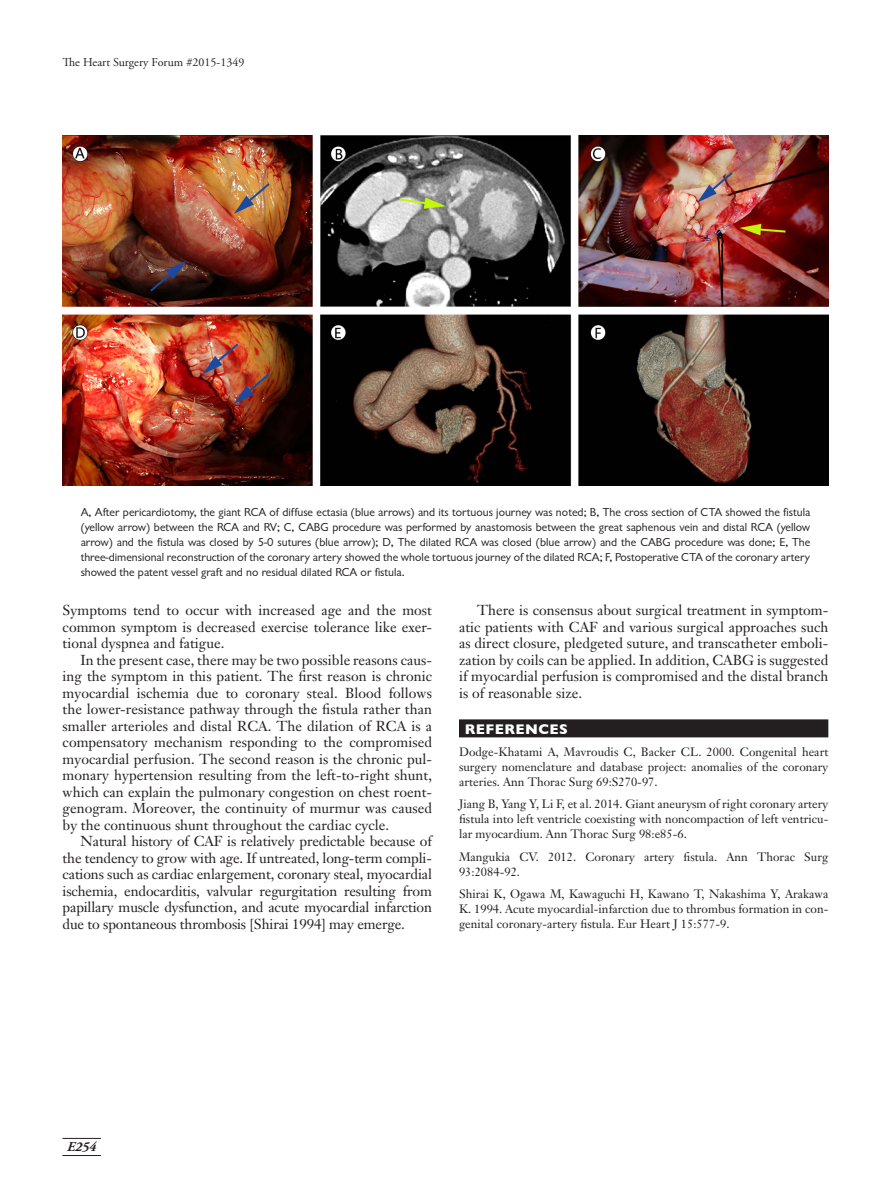
<style>
.page{position:relative;width:891px;height:1188px;background:#fff}
.page>*{position:absolute;margin:0;border:0;box-sizing:border-box;transform-origin:0 0}
.Body_Text{font:14.25px/16.5px "Janson Text";letter-spacing:.005em;color:#231f20;text-align:justify}
.t1{font:700 14.25px "Gill Sans";letter-spacing:.03em;color:#fff}
.Page_Numbers{font:italic 700 13.5px "Adobe Garamond Pro";color:#231f20}
.Figure_Legend{font:12px/15px "Classical Sans Regular DTC";color:#231f20;text-align:justify}
.References{font:12px/15px "Janson Text";letter-spacing:.005em;color:#231f20;text-align:justify}
.t2{font:12px "Adobe Garamond Pro";letter-spacing:.005em;color:#231f20}
</style>
<div class="page">
<hr style="left:62px;top:1138px;width:39px;height:1px;background:#231f20">
<hr style="left:62px;top:1155px;width:39px;height:1px;background:#231f20">
<div style="left:459px;top:719px;width:369px;height:18px;background:#231f20"></div>
<img style="left:63px;top:136px;width:765px;height:350px">
<p class="t2" style="left:62px;top:55px;width:184px">The Heart Surgery Forum #2015-1349</p>
<p class="Figure_Legend" style="left:81px;top:505px;width:731px">A, After pericardiotomy, the giant RCA of diffuse ectasia (blue arrows) and its tortuous journey was noted; B, The cross section of CTA showed the fistula (yellow arrow) between the RCA and RV; C, CABG procedure was performed by anastomosis between the great saphenous vein and distal RCA (yellow arrow) and the fistula was closed by 5-0 sutures (blue arrow); D, The dilated RCA was closed (blue arrow) and the CABG procedure was done; E, The three-dimensional reconstruction of the coronary artery showed the whole tortuous journey of the dilated RCA; F, Postoperative CTA of the coronary artery showed the patent vessel graft and no residual dilated RCA or fistula.</p>
<p class="Body_Text" style="left:63px;top:602px;width:371px">Symptoms tend to occur with increased age and the most common symptom is decreased exercise tolerance like exer&shy;tional dyspnea and fatigue.</p>
<p class="Body_Text" style="left:63px;top:651px;width:371px;text-indent:18px">In the present case, there may be two possible reasons caus&shy;ing the symptom in this patient. The first reason is chronic myocardial ischemia due to coronary steal. Blood follows the lower-resistance pathway through the fistula rather than smaller arterioles and distal RCA. The dilation of RCA is a compensatory mechanism responding to the compromised myocardial perfusion. The second reason is the chronic pul&shy;monary hypertension resulting from the left-to-right shunt, which can explain the pulmonary congestion on chest roent&shy;genogram. Moreover, the continuity of murmur was caused by the continuous shunt throughout the cardiac cycle.</p>
<p class="Body_Text" style="left:63px;top:833px;width:371px;text-indent:18px">Natural history of CAF is relatively predictable because of the tendency to grow with age. If untreated, long-term compli&shy;cations such as cardiac enlargement, coronary steal, myocardial ischemia, endocarditis, valvular regurgitation resulting from papillary muscle dysfunction, and acute myocardial infarction due to spontaneous thrombosis [Shirai 1994] may emerge.</p>
<p class="Body_Text" style="left:459px;top:602px;width:371px;text-indent:18px">There is consensus about surgical treatment in symptom&shy;atic patients with CAF and various surgical approaches such as direct closure, pledgeted suture, and transcatheter emboli&shy;zation by coils can be applied. In addition, CABG is suggested if myocardial perfusion is compromised and the distal branch is of reasonable size.</p>
<h1 class="t1" style="left:465px;top:717px;width:105px">REFERENCES</h1>
<p class="References" style="left:459px;top:744px;width:371px">Dodge-Khatami A, Mavroudis C, Backer CL. 2000. Congenital heart surgery nomenclature and database project: anomalies of the coronary arteries. Ann Thorac Surg 69:S270-97.</p>
<p class="References" style="left:459px;top:797px;width:371px">Jiang B, Yang Y, Li F, et al. 2014. Giant aneurysm of right coronary artery fistula into left ventricle coexisting with noncompaction of left ventricu&shy;lar myocardium. Ann Thorac Surg 98:e85-6.</p>
<p class="References" style="left:459px;top:849px;width:371px">Mangukia CV. 2012. Coronary artery fistula. Ann Thorac Surg<br>93:2084-92.</p>
<p class="References" style="left:459px;top:887px;width:371px">Shirai K, Ogawa M, Kawaguchi H, Kawano T, Nakashima Y, Arakawa K. 1994. Acute myocardial-infarction due to thrombus formation in con&shy;genital coronary-artery fistula. Eur Heart J 15:577-9.</p>
<p class="Page_Numbers" style="left:67px;top:1139px;width:31px">E254</p>
</div>
